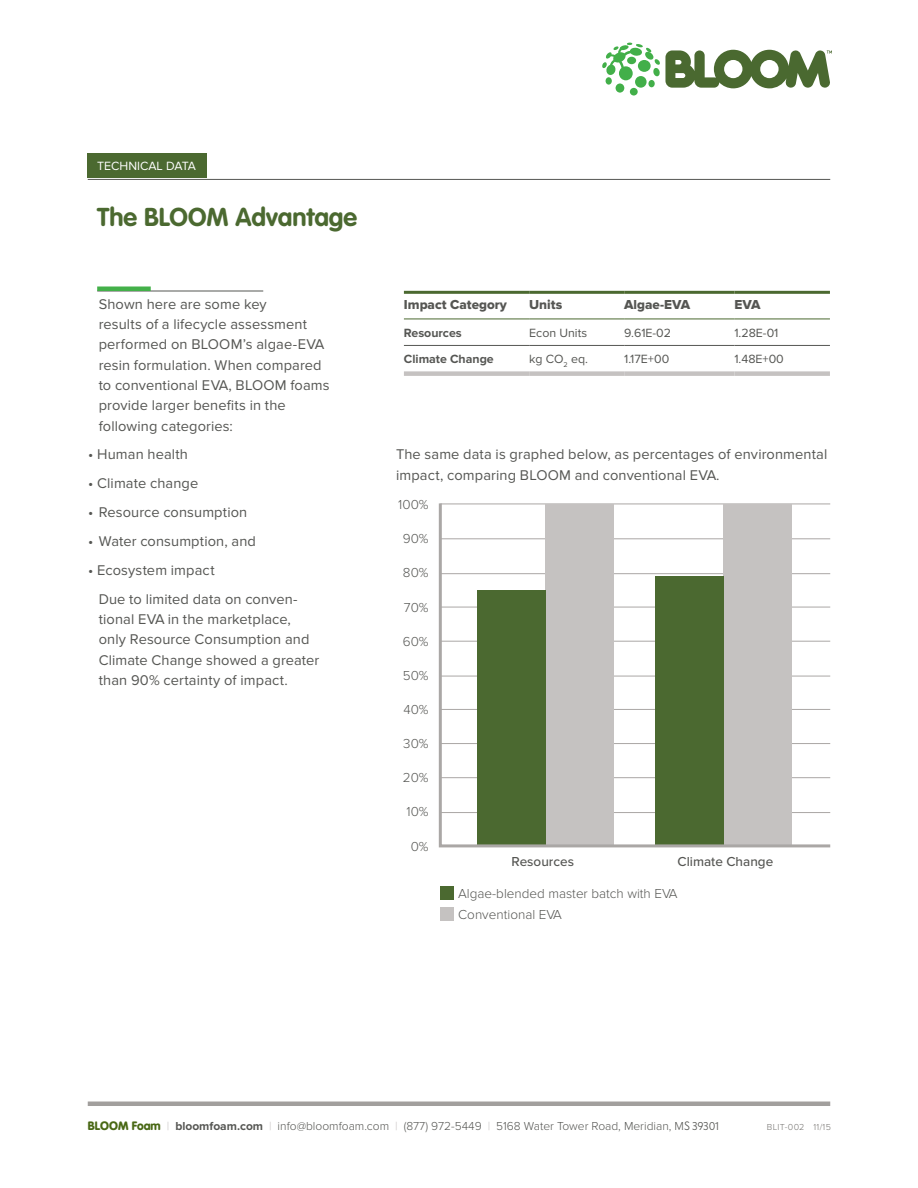
<style>
.page{position:relative;width:918px;height:1188px;background:#fff}
.page>*{position:absolute;margin:0;border:0;box-sizing:border-box;transform-origin:0 0}
.t1{font:700 25.5px "VAG Rounded Std";color:#4b6930}
.t2{font:14.7px/20.2px "Proxima Nova";letter-spacing:.01em;color:#555653}
.t3{font:300 13.5px/20.7px "Proxima Nova";color:#555653}
.t4{font:13.5px "Proxima Nova Extrabld";color:#555653}
.t5{font:500 13.5px "Proxima Nova";color:#555653}
.t6{font:12.3px "Proxima Nova";color:#555653}
.t7{font:700 12.3px "Proxima Nova";color:#555653}
.t8{font:12.3px "Proxima Nova";color:#fff}
.t9{font:300 12px "Proxima Nova";color:#555653}
.t10{font:300 9px "Proxima Nova";letter-spacing:.03em;color:#757370}
.s1{font-family:"VAG Rounded Std";font-weight:900;color:#496815}
.s2{color:#c5c2c1}
.s3{font-weight:700}
.s4{font-family:"Bauer Grotesk OT";font-weight:400}
</style>
<div class="page">
<div style="left:88px;top:153px;width:119px;height:25px;background:#4b6930"></div>
<hr style="left:88px;top:179px;width:742px;height:1px;background:#555653">
<hr style="left:88px;top:1102px;width:742px;height:4px;background:#a29f9d">
<svg style="left:602px;top:43px;width:230px;height:53px"></svg>
<hr style="left:404px;top:291px;width:125px;height:3px;background:#4b6930">
<hr style="left:529px;top:291px;width:95px;height:3px;background:#4b6930">
<hr style="left:624px;top:291px;width:110px;height:3px;background:#4b6930">
<hr style="left:734px;top:291px;width:96px;height:3px;background:#4b6930">
<hr style="left:404px;top:319px;width:125px;height:1px;background:#4b6930">
<hr style="left:529px;top:319px;width:95px;height:1px;background:#4b6930">
<hr style="left:624px;top:319px;width:110px;height:1px;background:#4b6930">
<hr style="left:734px;top:319px;width:96px;height:1px;background:#4b6930">
<div style="left:404px;top:371px;width:125px;height:5px;background:#c5c2c1"></div>
<div style="left:529px;top:371px;width:95px;height:5px;background:#c5c2c1"></div>
<div style="left:624px;top:371px;width:110px;height:5px;background:#c5c2c1"></div>
<div style="left:734px;top:371px;width:96px;height:5px;background:#c5c2c1"></div>
<hr style="left:404px;top:345px;width:125px;height:1px;background:#555653">
<hr style="left:529px;top:345px;width:95px;height:1px;background:#555653">
<hr style="left:624px;top:345px;width:110px;height:1px;background:#555653">
<hr style="left:734px;top:345px;width:96px;height:1px;background:#555653">
<hr style="left:97px;top:291px;width:166px;height:1px;background:#555653">
<div style="left:97px;top:286px;width:54px;height:5px;background:#43b049"></div>
<div style="left:440px;top:886px;width:14px;height:14px;background:#4b6930"></div>
<div style="left:440px;top:907px;width:14px;height:14px;background:#c5c2c1"></div>
<svg style="left:438px;top:503px;width:392px;height:345px"></svg>
<p class="t8" style="left:97px;top:159px;width:100px">TECHNICAL DATA</p>
<h1 class="t1" style="left:97px;top:202px;width:262px">The BLOOM Advantage</h1>
<p class="t2" style="left:99px;top:294px;width:232px">Shown here are some key<br>results of a lifecycle assessment performed on BLOOM’s algae-EVA resin formulation. When compared to conventional EVA, BLOOM foams provide larger benefits in the following categories:</p>
<p class="t2" style="left:88px;top:445px;width:101px">• Human health</p>
<p class="t2" style="left:88px;top:474px;width:112px">• Climate change</p>
<p class="t2" style="left:88px;top:503px;width:161px">• Resource consumption</p>
<p class="t2" style="left:88px;top:532px;width:169px">• Water consumption, and</p>
<p class="t2" style="left:99px;top:556px;width:200px;line-height:29px;text-indent:-11px">• Ecosystem impact<br>Due to limited data on conven-</p>
<p class="t2" style="left:99px;top:610px;width:222px">tional EVA in the marketplace, only Resource Consumption and<br>Climate Change showed a greater than 90% certainty of impact.</p>
<p class="t4" style="left:404px;top:297px;width:105px">Impact Category</p>
<p class="t4" style="left:529px;top:297px;width:35px">Units</p>
<p class="t4" style="left:624px;top:297px;width:68px">Algae-EVA</p>
<p class="t4" style="left:734px;top:297px;width:28px">EVA</p>
<p class="t7" style="left:404px;top:326px;width:59px">Resources</p>
<p class="t6" style="left:529px;top:326px;width:59px">Econ Units</p>
<p class="t6" style="left:624px;top:326px;width:48px">9.61E-02</p>
<p class="t6" style="left:734px;top:326px;width:46px">1.28E-01</p>
<p class="t7" style="left:404px;top:352px;width:91px">Climate Change</p>
<p class="t6" style="left:529px;top:352px;width:60px">kg CO<sub>2</sub> eq.</p>
<p class="t6" style="left:624px;top:352px;width:47px">1.17E+00</p>
<p class="t6" style="left:734px;top:352px;width:51px">1.48E+00</p>
<p class="t2" style="left:396px;top:445px;width:433px">The same data is graphed below, as percentages of environmental impact, comparing BLOOM and conventional EVA.</p>
<p class="t3" style="left:398px;top:495px;width:32px">100%</p>
<p class="t3" style="left:403px;top:529px;width:27px">90%</p>
<p class="t3" style="left:403px;top:563px;width:27px">80%</p>
<p class="t3" style="left:404px;top:597px;width:26px">70%</p>
<p class="t3" style="left:403px;top:631px;width:27px">60%</p>
<p class="t3" style="left:403px;top:665px;width:27px">50%</p>
<p class="t3" style="left:403px;top:700px;width:27px">40%</p>
<p class="t3" style="left:403px;top:734px;width:27px">30%</p>
<p class="t3" style="left:403px;top:768px;width:27px">20%</p>
<p class="t3" style="left:407px;top:802px;width:24px">10%</p>
<p class="t3" style="left:411px;top:836px;width:19px">0%</p>
<p class="t5" style="left:511px;top:854px;width:64px">Resources</p>
<p class="t5" style="left:678px;top:854px;width:97px">Climate Change</p>
<p class="t3" style="left:458px;top:884px;width:221px">Algae-blended master batch with EVA<br>Conventional EVA</p>
<p class="t9" style="left:88px;top:1119px;width:633px"><span class="s1">BLOOM Foam</span> <span class="s2">|</span> <span class="s3">bloomfoam.com</span> <span class="s2">|</span> info@bloomfoam.com <span class="s2">|</span> (877) 972-5449 <span class="s2">|</span> 5168 Water Tower Road, Meridian, M<span class="s4">S 39301</span></p>
<p class="t10" style="left:767px;top:1122px;width:65px">BLIT-002 11/15</p>
</div>
